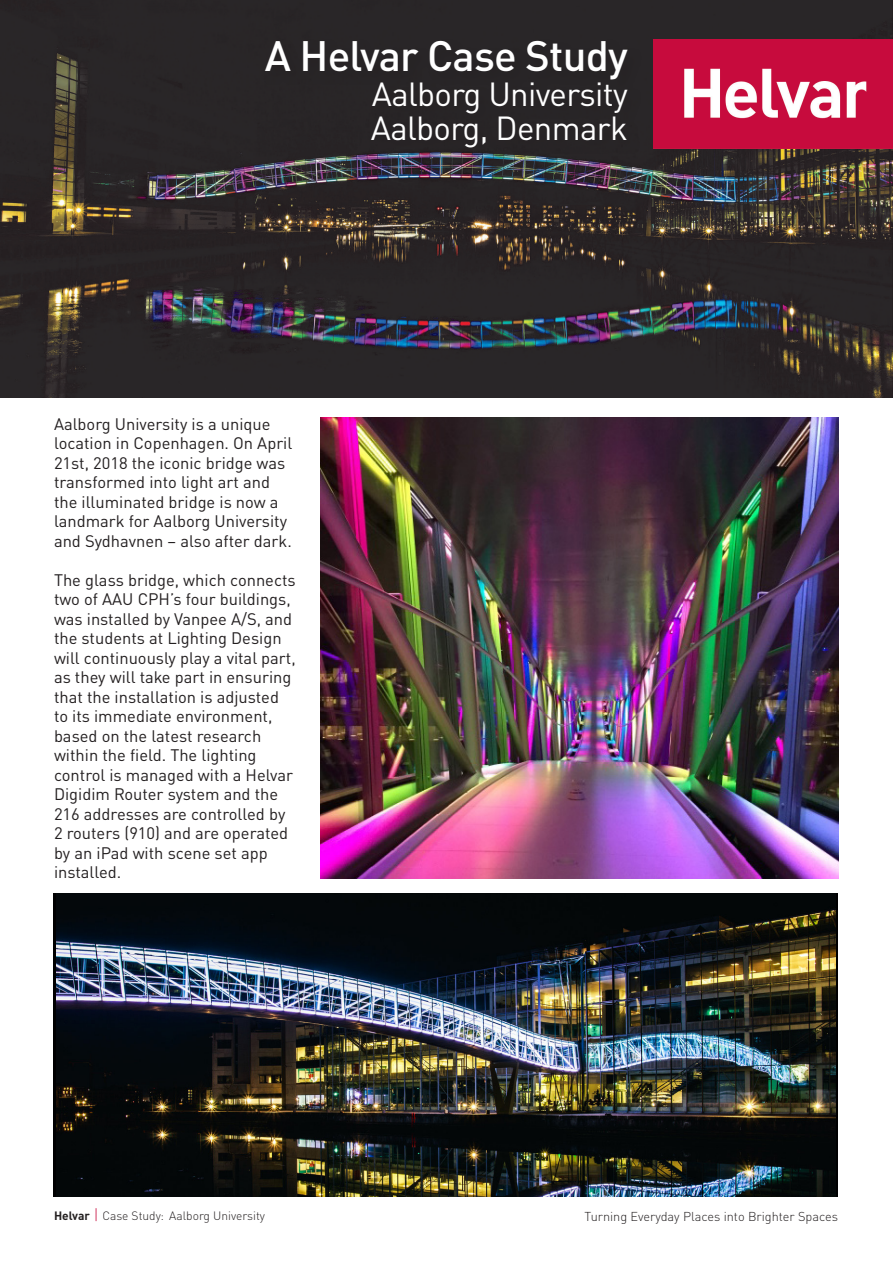
<style>
.page{position:relative;width:893px;height:1263px;background:#fff}
.page>*{position:absolute;margin:0;border:0;box-sizing:border-box;transform-origin:0 0}
.t1{font:500 42px "DIN Pro";letter-spacing:-.02em;color:#fff}
.t2{font:33px "DIN Pro";letter-spacing:-.02em;color:#fff}
.t3{font:16.5px/19.5px "DIN Pro";color:#231f20}
.t4{font:300 12.75px "DIN Pro";color:#231f20}
.t5{font:300 12px "DIN Pro";color:#231f20}
.s1{font-weight:700}
.s2{font-size:15px;color:#c80b3e}
</style>
<div class="page">
<img style="left:1px;top:0;width:891px;height:398px">
<div style="left:263px;top:39px;width:379px;height:123px;background:#231f20"></div>
<img style="left:654px;top:39px;width:239px;height:109px">
<img style="left:56px;top:893px;width:779px;height:303px">
<img style="left:321px;top:417px;width:517px;height:461px">
<p class="t1" style="left:265px;top:22px;width:364px">A Helvar Case Study</p>
<p class="t2" style="left:372px;top:68px;width:257px">Aalborg University</p>
<p class="t2" style="left:371px;top:103px;width:258px">Aalborg, Denmark</p>
<p class="t3" style="left:54px;top:412px;width:240px">Aalborg University is a unique location in Copenhagen. On April<br>21st, 2018 the iconic bridge was transformed into light art and the illuminated bridge is now a landmark for Aalborg University and Sydhavnen – also after dark.</p>
<p class="t3" style="left:54px;top:568px;width:243px">The glass bridge, which connects two of AAU CPH’s four buildings, was installed by Vanpee A/S, and the students at Lighting Design will continuously play a vital part, as they will take part in ensuring that the installation is adjusted to its immediate environment, based on the latest research within the field. The lighting control is managed with a Helvar<br>Digidim Router system and the<br>216 addresses are controlled by<br>2 routers (910) and are operated by an iPad with scene set app installed.</p>
<p class="t5" style="left:54px;top:1207px;width:213px"><span class="s1">Helvar</span> <span class="s2">|</span> Case Study: Aalborg University</p>
<p class="t4" style="left:585px;top:1206px;width:255px">Turning Everyday Places into Brighter Spaces</p>
</div>
